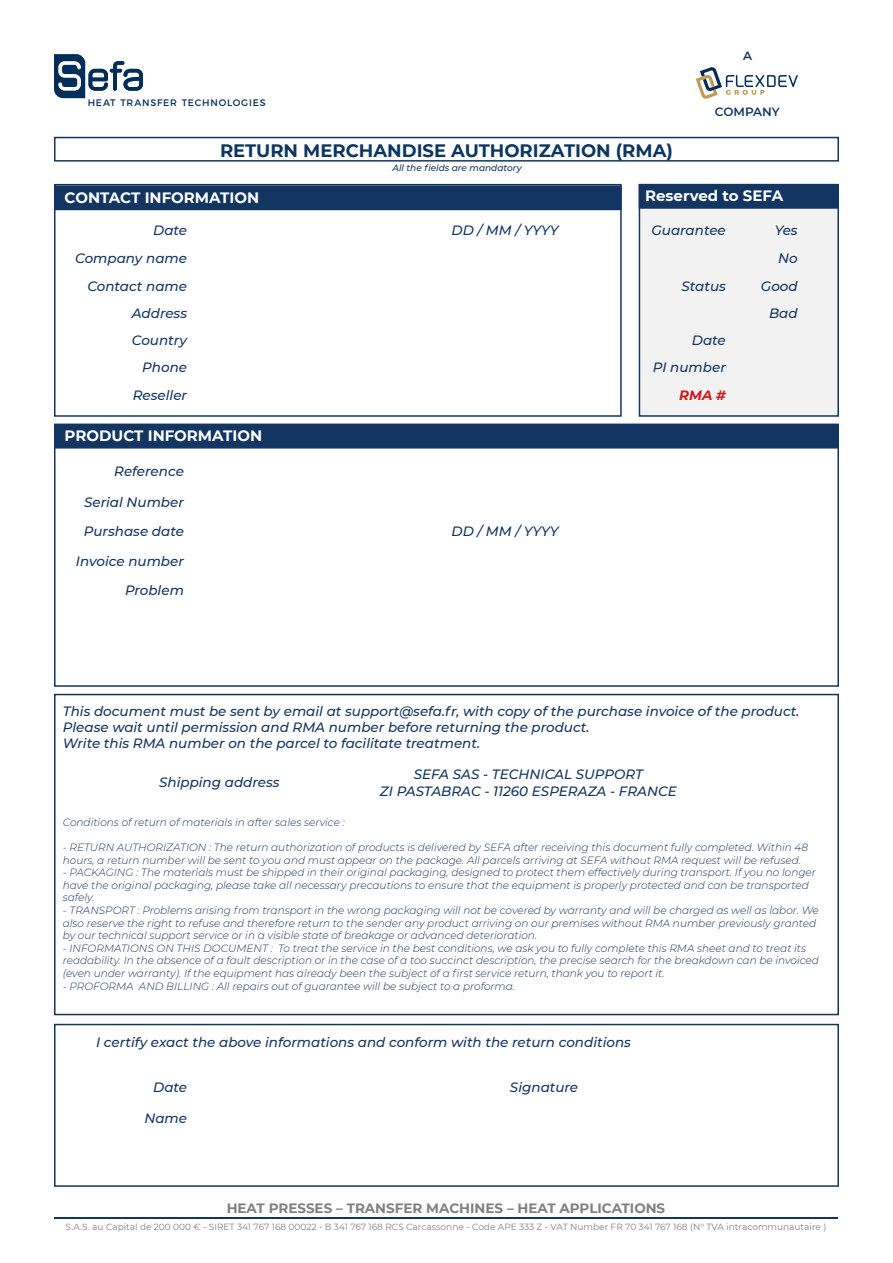
<style>
.page{position:relative;width:893px;height:1263px;background:#fff}
.page>*{position:absolute;margin:0;border:0;box-sizing:border-box;transform-origin:0 0}
.t1{font:700 18px "Montserrat";color:#0a3661}
.t2{font:700 15px "Montserrat";color:#fff}
.t3{font:italic 500 13.5px/16.2px "Montserrat";color:#123661}
.t4{font:700 13.5px "Montserrat";color:#808080}
.t5{font:italic 700 13.5px "Montserrat";color:#cd171a}
.t6{font:600 12px "Montserrat";color:#123661}
.t7{font:italic 300 10.5px/12.6px "Montserrat";color:#123661}
.t8{font:9.45px "Montserrat";letter-spacing:.08em;color:#002d5a}
.t9{font:9px "Montserrat";color:#808080}
.t10{font:italic 500 9px "Montserrat";color:#123661}
</style>
<div class="page">
<div style="left:639px;top:184px;width:200px;height:233px;background:#f2f2f2;border:2px solid #123661"></div>
<svg style="left:54px;top:54px;width:89px;height:44px"></svg>
<div style="left:54px;top:137px;width:785px;height:25px;border:2px solid #123661"></div>
<div style="left:54px;top:185px;width:568px;height:25px;background:#123661"></div>
<div style="left:639px;top:184px;width:200px;height:25px;background:#123661;border:2px solid #123661"></div>
<div style="left:54px;top:424px;width:785px;height:25px;background:#123661;border:2px solid #123661"></div>
<div style="left:54px;top:184px;width:568px;height:233px;border:2px solid #123661"></div>
<div style="left:54px;top:424px;width:785px;height:263px;border:2px solid #123661"></div>
<div style="left:54px;top:694px;width:785px;height:321px;border:2px solid #123661"></div>
<div style="left:54px;top:1024px;width:785px;height:163px;border:2px solid #123661"></div>
<svg style="left:696px;top:67px;width:102px;height:32px"></svg>
<hr style="left:55px;top:1218px;width:783px;height:1px;background:#123661">
<p class="t8" style="left:88px;top:95px;width:179px">HEAT TRANSFER TECHNOLOGIES</p>
<h1 class="t1" style="left:220px;top:138px;width:454px">RETURN MERCHANDISE AUTHORIZATION (RMA)</h1>
<p class="t10" style="left:392px;top:162px;width:131px">All the fields are mandatory</p>
<p class="t6" style="left:743px;top:48px;width:10px">A</p>
<p class="t6" style="left:715px;top:103px;width:66px">COMPANY</p>
<h2 class="t2" style="left:65px;top:187px;width:196px">CONTACT INFORMATION</h2>
<h2 class="t2" style="left:645px;top:185px;width:140px">Reserved to SEFA</h2>
<p class="t3" style="left:153px;top:222px;width:35px">Date</p>
<p class="t3" style="left:452px;top:222px;width:108px">DD / MM / YYYY</p>
<p class="t3" style="left:75px;top:249px;width:113px">Company name</p>
<p class="t3" style="left:87px;top:277px;width:101px">Contact name</p>
<p class="t3" style="left:132px;top:305px;width:57px">Address</p>
<p class="t3" style="left:132px;top:332px;width:57px">Country</p>
<p class="t3" style="left:142px;top:359px;width:47px">Phone</p>
<p class="t3" style="left:133px;top:387px;width:56px">Reseller</p>
<h2 class="t2" style="left:65px;top:425px;width:199px">PRODUCT INFORMATION</h2>
<p class="t3" style="left:114px;top:463px;width:71px">Reference</p>
<p class="t3" style="left:84px;top:487px;width:102px;line-height:29.4px">Serial Number<br>Purshase date</p>
<p class="t3" style="left:76px;top:552px;width:109px">Invoice number</p>
<p class="t3" style="left:125px;top:582px;width:60px">Problem</p>
<p class="t3" style="left:452px;top:523px;width:108px">DD / MM / YYYY</p>
<p class="t3" style="left:651px;top:222px;width:76px">Guarantee</p>
<p class="t3" style="left:681px;top:277px;width:46px">Status</p>
<p class="t3" style="left:653px;top:326px;width:75px;line-height:27.2px;text-align:right">Date<br>PI number</p>
<p class="t5" style="left:679px;top:386px;width:48px">RMA #</p>
<p class="t3" style="left:775px;top:222px;width:24px">Yes</p>
<p class="t3" style="left:778px;top:249px;width:21px">No</p>
<p class="t3" style="left:761px;top:277px;width:38px">Good</p>
<p class="t3" style="left:769px;top:305px;width:30px">Bad</p>
<p class="t3" style="left:63px;top:702px;width:738px">This document must be sent by email at support@sefa.fr, with copy of the purchase invoice of the product.<br>Please wait until permission and RMA number before returning the product.<br>Write this RMA number on the parcel to facilitate treatment.</p>
<p class="t3" style="left:159px;top:773px;width:122px">Shipping address</p>
<p class="t3" style="left:380px;top:766px;width:298px;text-align:center">SEFA SAS - TECHNICAL SUPPORT<br>ZI PASTABRAC - 11260 ESPERAZA - FRANCE</p>
<p class="t7" style="left:63px;top:815px;width:283px">Conditions of return of materials in after sales service :</p>
<p class="t7" style="left:63px;top:841px;width:747px">- RETURN AUTHORIZATION : The return authorization of products is delivered by SEFA after receiving this document fully completed. Within 48 hours, a return number will be sent to you and must appear on the package. All parcels arriving at SEFA without RMA request will be refused.</p>
<p class="t7" style="left:63px;top:866px;width:755px">- PACKAGING : The materials must be shipped in their original packaging, designed to protect them effectively during transport. If you no longer have the original packaging, please take all necessary precautions to ensure that the equipment is properly protected and can be transported safely.</p>
<p class="t7" style="left:63px;top:904px;width:758px">- TRANSPORT : Problems arising from transport in the wrong packaging will not be covered by warranty and will be charged as well as labor. We also reserve the right to refuse and therefore return to the sender any product arriving on our premises without RMA number previously granted by our technical support service or in a visible state of breakage or advanced deterioration.</p>
<p class="t7" style="left:63px;top:941px;width:758px">- INFORMATIONS ON THIS DOCUMENT : To treat the service in the best conditions, we ask you to fully complete this RMA sheet and to treat its readability. In the absence of a fault description or in the case of a too succinct description, the precise search for the breakdown can be invoiced (even under warranty). If the equipment has already been the subject of a first service return, thank you to report it.</p>
<p class="t7" style="left:63px;top:979px;width:454px">- PROFORMA AND BILLING : All repairs out of guarantee will be subject to a proforma.</p>
<p class="t3" style="left:96px;top:1033px;width:536px">I certify exact the above informations and conform with the return conditions</p>
<p class="t3" style="left:153px;top:1079px;width:35px">Date</p>
<p class="t3" style="left:510px;top:1079px;width:70px">Signature</p>
<p class="t3" style="left:144px;top:1110px;width:44px">Name</p>
<p class="t4" style="left:227px;top:1198px;width:440px">HEAT PRESSES – TRANSFER MACHINES – HEAT APPLICATIONS</p>
<p class="t9" style="left:66px;top:1221px;width:762px">S.A.S. au Capital de 200 000 € - SIRET 341 767 168 00022 - B 341 767 168 RCS Carcassonne - Code APE 333 Z - VAT Number FR 70 341 767 168 (N° TVA intracommunautaire )</p>
</div>
